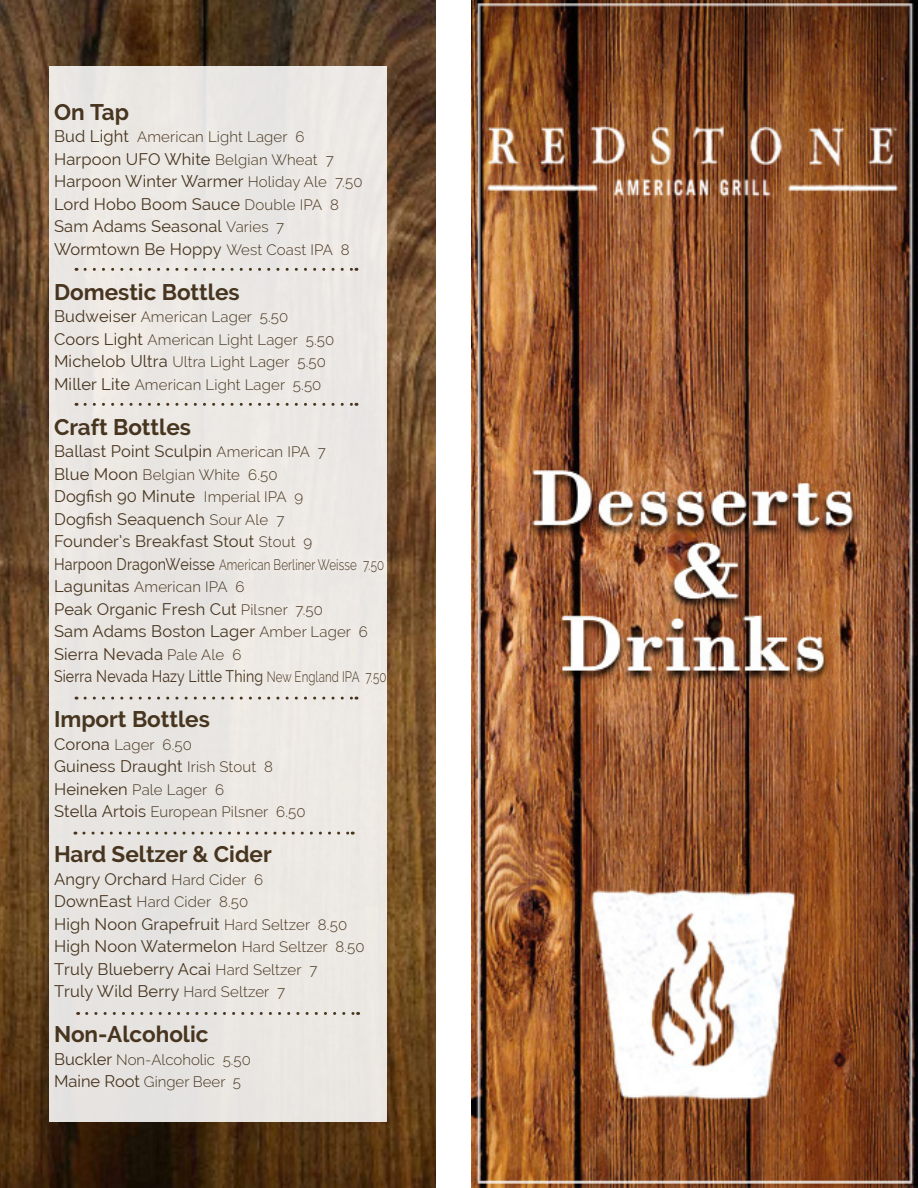
<style>
.page{position:relative;width:918px;height:1188px;background:#fff}
.page>*{position:absolute;margin:0;border:0;box-sizing:border-box;transform-origin:0 0}
.t1{font:700 22.5px "Raleway";color:#47351f}
.t2{font:16.5px "Raleway";letter-spacing:.01em;color:#47351f}
.t3{font:16.5px "Raleway";letter-spacing:.01em;color:#47351f;scale:.86 1}
.t4{font:300 15px "Raleway";letter-spacing:.01em;color:#47351f}
.t5{font:300 15px "Raleway";letter-spacing:.01em;color:#47351f;scale:.77 1}
.s1{font-weight:400;font-size:16.5px}
.s2{font-weight:300;font-size:15px}
</style>
<div class="page">
<img style="left:0;top:0;width:435px;height:1188px">
<div style="left:49px;top:66px;width:338px;height:1056px;background:#eae7e3"></div>
<svg style="left:85px;top:268px;width:272px;height:3px"></svg>
<svg style="left:87px;top:1012px;width:272px;height:3px"></svg>
<svg style="left:85px;top:403px;width:272px;height:3px"></svg>
<svg style="left:84px;top:832px;width:269px;height:3px"></svg>
<svg style="left:85px;top:697px;width:272px;height:3px"></svg>
<img style="left:472px;top:0;width:446px;height:1188px">
<p class="t1" style="left:54px;top:99px;width:77px">On Tap</p>
<p class="t4" style="left:54px;top:128px;width:252px"><span class="s1">Bud Light</span> American Light Lager 6</p>
<p class="t2" style="left:54px;top:149px;width:281px">Harpoon UFO White <span class="s2">Belgian Wheat 7</span></p>
<p class="t2" style="left:54px;top:172px;width:310px">Harpoon Winter Warmer <span class="s2">Holiday Ale 7.50</span></p>
<p class="t2" style="left:54px;top:194px;width:286px">Lord Hobo Boom Sauce <span class="s2">Double IPA 8</span></p>
<p class="t2" style="left:54px;top:217px;width:232px">Sam Adams Seasonal <span class="s2">Varies 7</span></p>
<p class="t2" style="left:54px;top:239px;width:297px">Wormtown Be Hoppy <span class="s2">West Coast IPA 8</span></p>
<p class="t1" style="left:54px;top:279px;width:187px">Domestic Bottles</p>
<p class="t4" style="left:54px;top:308px;width:236px"><span class="s1">Budweiser</span> American Lager 5.50</p>
<p class="t4" style="left:54px;top:331px;width:282px"><span class="s1">Coors Light</span> American Light Lager 5.50</p>
<p class="t4" style="left:54px;top:353px;width:273px"><span class="s1">Michelob Ultra</span> Ultra Light Lager 5.50</p>
<p class="t4" style="left:54px;top:376px;width:269px"><span class="s1">Miller Lite</span> American Light Lager 5.50</p>
<p class="t1" style="left:54px;top:414px;width:139px">Craft Bottles</p>
<p class="t2" style="left:54px;top:442px;width:273px">Ballast Point Sculpin <span class="s2">American IPA 7</span></p>
<p class="t4" style="left:54px;top:466px;width:225px"><span class="s1">Blue Moon</span> Belgian White 6.50</p>
<p class="t2" style="left:54px;top:487px;width:251px">Dogfish 90 Minute <span class="s2">Imperial IPA 9</span></p>
<p class="t2" style="left:54px;top:509px;width:232px">Dogfish Seaquench <span class="s2">Sour Ale 7</span></p>
<p class="t2" style="left:54px;top:532px;width:260px">Founder’s Breakfast Stout <span class="s2">Stout 9</span></p>
<p class="t5" style="left:54px;top:556px;width:430px"><span class="s1">Harpoon DragonWeisse</span> American Berliner Weisse 7.50</p>
<p class="t4" style="left:54px;top:578px;width:192px"><span class="s1">Lagunitas</span> American IPA 6</p>
<p class="t2" style="left:54px;top:599px;width:271px">Peak Organic Fresh Cut <span class="s2">Pilsner 7.50</span></p>
<p class="t2" style="left:54px;top:622px;width:315px">Sam Adams Boston Lager <span class="s2">Amber Lager 6</span></p>
<p class="t2" style="left:54px;top:644px;width:189px">Sierra Nevada <span class="s2">Pale Ale 6</span></p>
<p class="t3" style="left:54px;top:667px;width:388px">Sierra Nevada Hazy Little Thing <span class="s2">New England IPA 7.50</span></p>
<p class="t1" style="left:54px;top:706px;width:157px">Import Bottles</p>
<p class="t4" style="left:54px;top:736px;width:139px"><span class="s1">Corona</span> Lager 6.50</p>
<p class="t2" style="left:54px;top:757px;width:221px">Guiness Draught <span class="s2">Irish Stout 8</span></p>
<p class="t4" style="left:54px;top:781px;width:172px"><span class="s1">Heineken</span> Pale Lager 6</p>
<p class="t4" style="left:54px;top:803px;width:253px"><span class="s1">Stella Artois</span> European Pilsner 6.50</p>
<p class="t1" style="left:54px;top:841px;width:219px">Hard Seltzer &amp; Cider</p>
<p class="t2" style="left:54px;top:869px;width:211px">Angry Orchard <span class="s2">Hard Cider 6</span></p>
<p class="t4" style="left:54px;top:893px;width:196px"><span class="s1">DownEast</span> Hard Cider 8.50</p>
<p class="t2" style="left:54px;top:914px;width:295px">High Noon Grapefruit <span class="s2">Hard Seltzer 8.50</span></p>
<p class="t2" style="left:54px;top:937px;width:312px">High Noon Watermelon <span class="s2">Hard Seltzer 8.50</span></p>
<p class="t2" style="left:54px;top:959px;width:265px">Truly Blueberry Acai <span class="s2">Hard Seltzer 7</span></p>
<p class="t2" style="left:54px;top:982px;width:233px">Truly Wild Berry <span class="s2">Hard Seltzer 7</span></p>
<p class="t1" style="left:54px;top:1021px;width:156px">Non-Alcoholic</p>
<p class="t4" style="left:54px;top:1051px;width:198px"><span class="s1">Buckler</span> Non-Alcoholic 5.50</p>
<p class="t4" style="left:54px;top:1073px;width:188px"><span class="s1">Maine Root</span> Ginger Beer 5</p>
</div>
